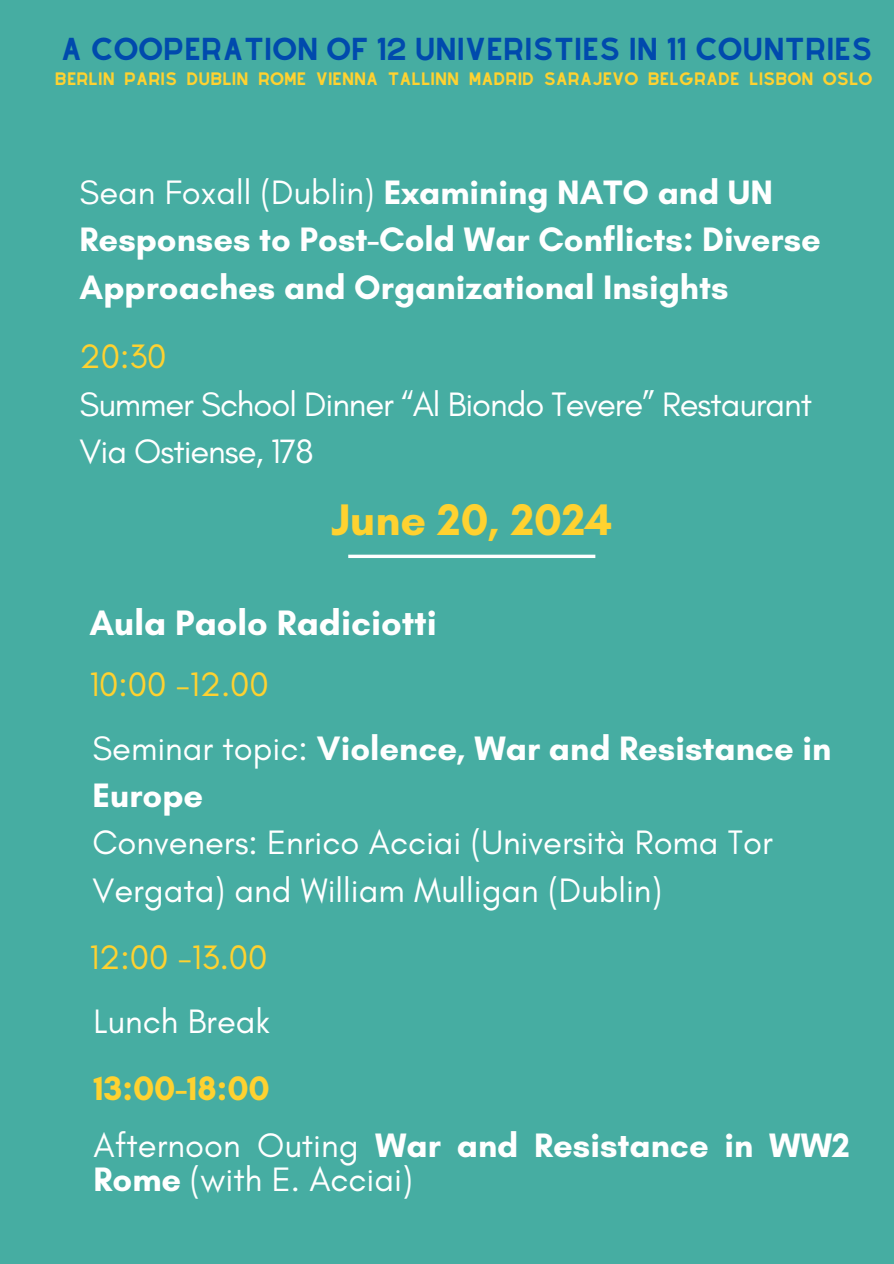
<style>
.page{position:relative;width:894px;height:1264px;background:#fff}
.page>*{position:absolute;margin:0;border:0;box-sizing:border-box;transform-origin:0 0}
.t1{font:700 45px "Glacial Indifference";color:#ffd230}
.t2{font:700 36px "Glacial Indifference";color:#fff}
.t3{font:34.5px/47.2px "Glacial Indifference";color:#fff}
.t4{font:700 34.5px/47.2px "Glacial Indifference";color:#fff}
.t5{font:34.5px/47.2px "Glacial Indifference";letter-spacing:-.03em;color:#fff}
.t6{font:34.5px "Glacial Indifference";color:#ffd230}
.t7{font:700 34.5px "Glacial Indifference";color:#ffd230}
.t8{font:27.75px "Alyssum Sans";color:#004aad}
.t9{font:15.75px "Alyssum Sans";color:#ffd230}
.s1{font-weight:400}
.s2{color:#ffd230}
.s3{font-weight:700}
</style>
<div class="page">
<div style="left:0;top:0;width:893px;height:1263px;background:#46ada2"></div>
<svg style="left:348px;top:554px;width:247px;height:4px"></svg>
<h4 class="t8" style="left:61px;top:32px;width:812px">A COOPERATION OF 12 UNIVERISTIES IN 11 COUNTRIES</h4>
<p class="t9" style="left:55px;top:70px;width:818px">BERLIN PARIS DUBLIN ROME VIENNA TALLINN MADRID SARAJEVO BELGRADE LISBON OSLO</p>
<p class="t4" style="left:80px;top:168px;width:742px"><span class="s1">Sean Foxall (Dublin)</span> Examining NATO and UN<br>Responses to Post-Cold War Conflicts: Diverse<br>Approaches and Organizational Insights</p>
<h2 class="t5" style="left:80px;top:332px;width:734px"><span class="s2">20:30<br></span>Summer School Dinner “Al Biondo Tevere” Restaurant<br>Via Ostiense, 178</h2>
<h3 class="t1" style="left:331px;top:492px;width:283px">June 20, 2024</h3>
<h3 class="t2" style="left:89px;top:601px;width:349px">Aula Paolo Radiciotti</h3>
<h1 class="t6" style="left:89px;top:663px;width:181px">10:00 -12.00</h1>
<p class="t3" style="left:92px;top:724px;width:740px">Seminar topic: <span class="s3">Violence, War and Resistance in Europe<br></span>Conveners: Enrico Acciai (Università Roma Tor Vergata) and William Mulligan (Dublin)</p>
<h3 class="t6" style="left:89px;top:936px;width:180px">12:00 -13.00</h3>
<h3 class="t3" style="left:93px;top:997px;width:178px">Lunch Break</h3>
<h3 class="t7" style="left:93px;top:1067px;width:178px">13:00-18:00</h3>
<h3 class="t3" style="left:93px;top:1127px;width:757px;line-height:33.8px">Afternoon Outing <span class="s3">War and Resistance in WW2<br>Rome</span> (with E. Acciai)</h3>
</div>
